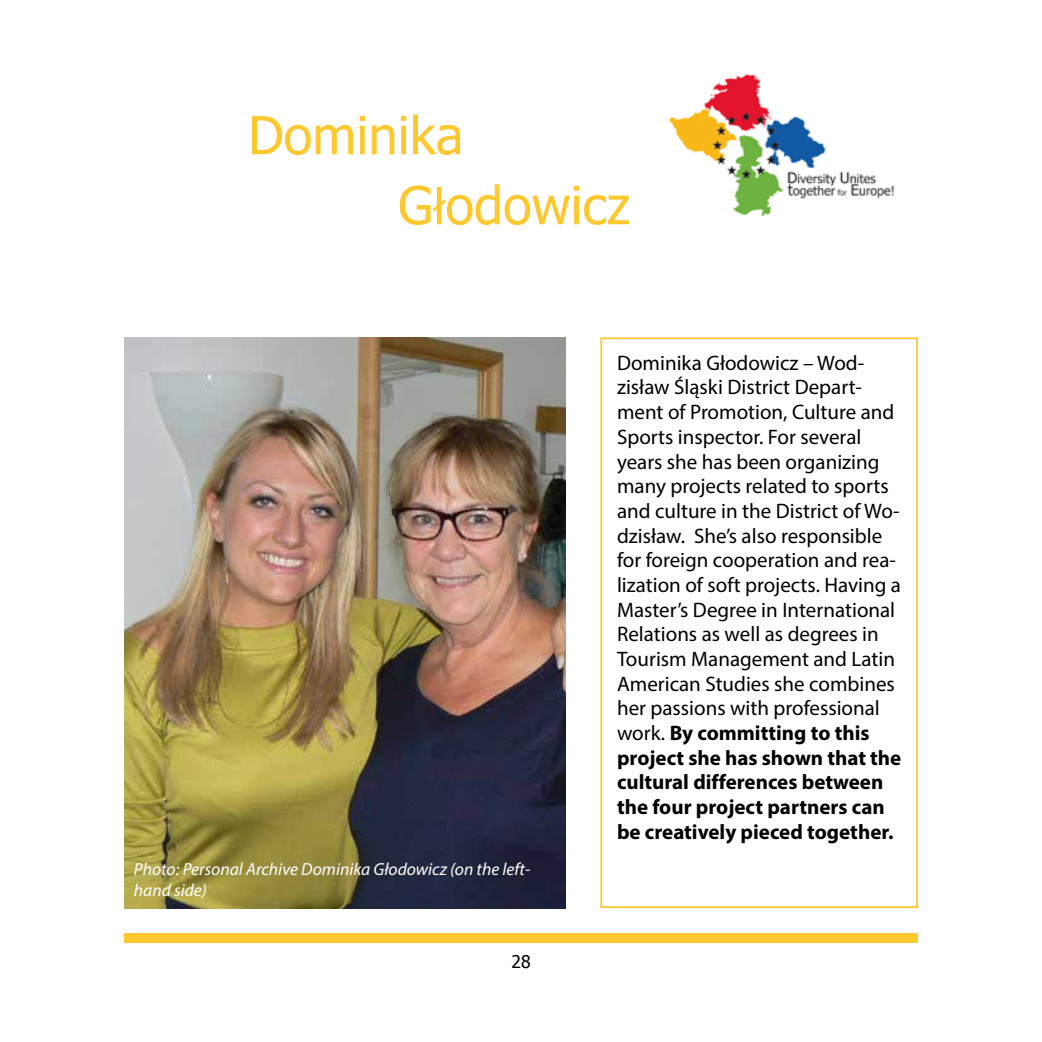
<style>
.page{position:relative;width:1042px;height:1042px;background:#fff}
.page>*{position:absolute;margin:0;border:0;box-sizing:border-box;transform-origin:0 0}
.t1{font:52.5px/70px "Tahoma";color:#ffc82f}
.t2{font:21px/24.7px "Myriad Pro";color:#000}
.t3{font:italic 17.5px/21px "Myriad Pro";color:#fff}
.t4{font:17.5px "Tahoma";color:#000}
.s1{font-family:"Myriad Pro"}
.s2{font-weight:700}
</style>
<div class="page">
<img style="left:669px;top:74px;width:226px;height:142px">
<div style="left:124px;top:933px;width:794px;height:10px;background:#ffc82f"></div>
<img style="left:124px;top:337px;width:441px;height:571px">
<div style="left:600px;top:337px;width:318px;height:571px;border:2px solid #ffc82f"></div>
<h1 class="t1" style="left:398px;top:98px;width:234px;text-indent:-150px">Dominika<br>G<span class="s1">ł</span>odowicz</h1>
<p class="t3" style="left:134px;top:858px;width:398px">Photo: Personal Archive Dominika Głodowicz (on the left&shy;hand side)</p>
<p class="t4" style="left:511px;top:950px;width:21px">28</p>
<p class="t2" style="left:617px;top:350px;width:286px">Dominika Głodowicz – Wod&shy;zisław Śląski District Depart&shy;ment of Promotion, Culture and<br>Sports inspector. For several years she has been organizing many projects related to sports and culture in the District of Wo&shy;dzisław. She’s also responsible for foreign cooperation and rea&shy;lization of soft projects. Having a<br>Master’s Degree in International<br>Relations as well as degrees in<br>Tourism Management and Latin<br>American Studies she combines her passions with professional work. <span class="s2">By committing to this project she has shown that the cultural differences between the four project partners can be creatively pieced together.</span></p>
</div>
